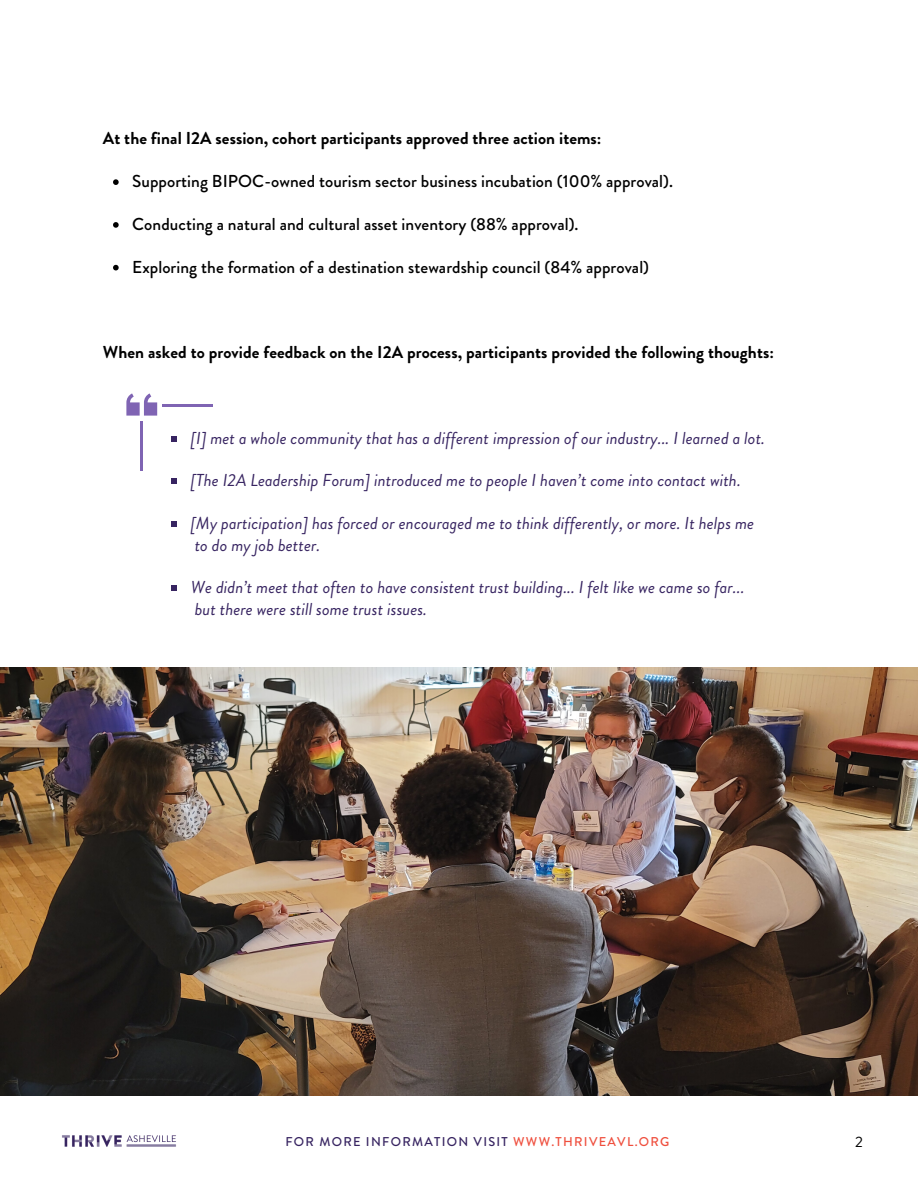
<style>
.page{position:relative;width:918px;height:1188px;background:#fff}
.page>*{position:absolute;margin:0;border:0;box-sizing:border-box;transform-origin:0 0}
.t1{font:italic 17.25px/21.3px "Brandon Grotesque";letter-spacing:.005em;color:#372461}
.t2{font:500 17.25px "Brandon Grotesque";letter-spacing:.005em;color:#000}
.t3{font:700 17.25px "Brandon Grotesque";letter-spacing:.005em;color:#000}
.t4{font:15px "Brandon Grotesque";color:#000}
.t5{font:500 12.75px "Brandon Grotesque";letter-spacing:.1em;color:#372461}
.s1{color:#ef4f3e}
</style>
<div class="page">
<svg style="left:113px;top:179px;width:6px;height:6px"></svg>
<svg style="left:113px;top:222px;width:6px;height:6px"></svg>
<svg style="left:113px;top:265px;width:6px;height:5px"></svg>
<svg style="left:172px;top:436px;width:5px;height:5px"></svg>
<svg style="left:172px;top:479px;width:5px;height:5px"></svg>
<svg style="left:172px;top:521px;width:5px;height:6px"></svg>
<svg style="left:172px;top:585px;width:5px;height:6px"></svg>
<svg style="left:126px;top:393px;width:31px;height:23px"></svg>
<hr style="left:141px;top:421px;width:2px;height:50px;background:#7f64b3">
<hr style="left:163px;top:404px;width:50px;height:3px;background:#7f64b3">
<img style="left:0;top:667px;width:918px;height:429px">
<img style="left:62px;top:1135px;width:114px;height:12px">
<p class="t3" style="left:103px;top:126px;width:500px">At the final I2A session, cohort participants approved three action items:</p>
<p class="t2" style="left:132px;top:169px;width:542px">Supporting BIPOC-owned tourism sector business incubation (100% approval).</p>
<p class="t2" style="left:132px;top:212px;width:448px">Conducting a natural and cultural asset inventory (88% approval).</p>
<p class="t2" style="left:132px;top:255px;width:518px">Exploring the formation of a destination stewardship council (84% approval)</p>
<p class="t3" style="left:103px;top:340px;width:673px">When asked to provide feedback on the I2A process, participants provided the following thoughts:</p>
<p class="t1" style="left:191px;top:427px;width:576px">[I] met a whole community that has a different impression of our industry... I learned a lot.</p>
<p class="t1" style="left:191px;top:470px;width:551px">[The I2A Leadership Forum] introduced me to people I haven’t come into contact with.</p>
<p class="t1" style="left:191px;top:513px;width:565px">[My participation] has forced or encouraged me to think differently, or more. It helps me to do my job better.</p>
<p class="t1" style="left:191px;top:577px;width:555px">We didn’t meet that often to have consistent trust building... I felt like we came so far... but there were still some trust issues.</p>
<p class="t5" style="left:285px;top:1132px;width:385px">FOR MORE INFORMATION VISIT <span class="s1">WWW.THRIVEAVL.ORG</span></p>
<p class="t4" style="left:855px;top:1131px;width:9px">2</p>
</div>
